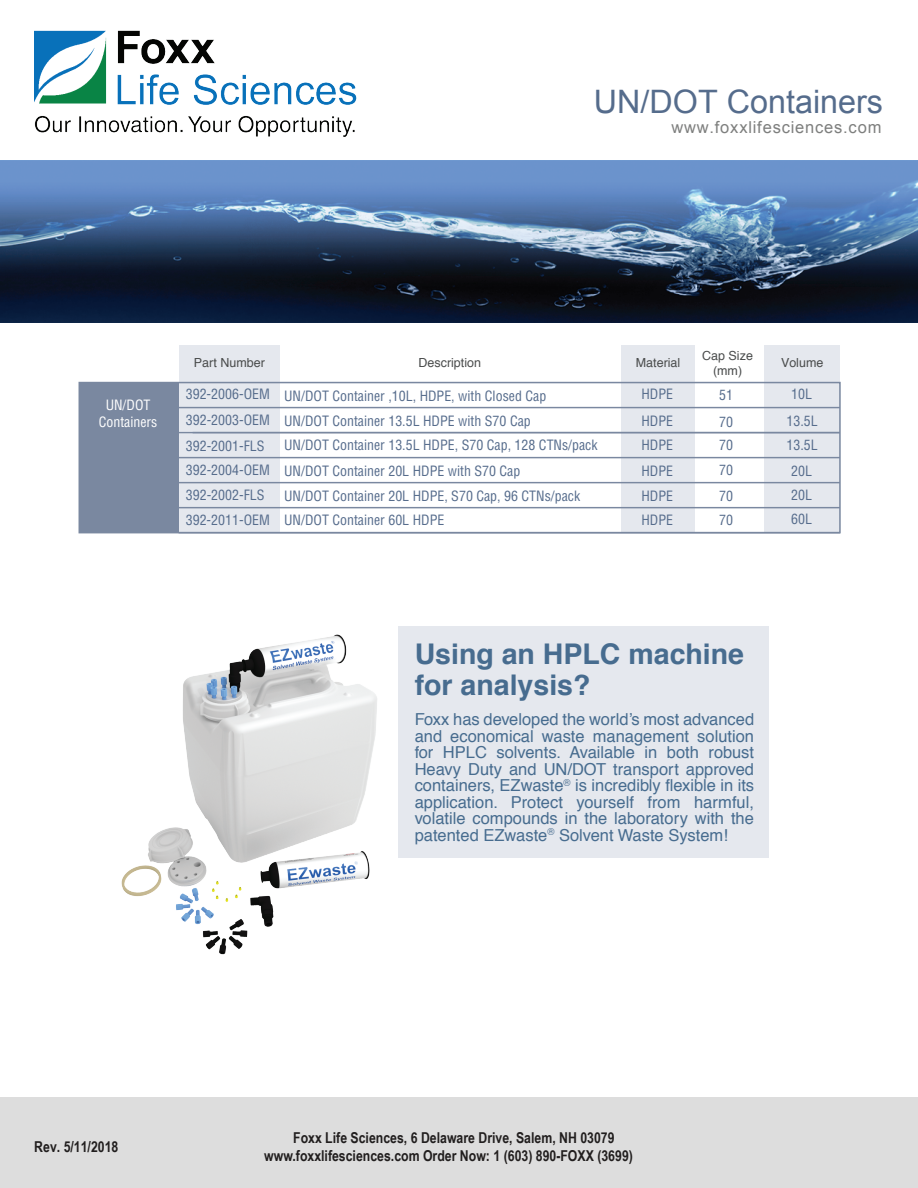
<style>
.page{position:relative;width:918px;height:1188px;background:#fff}
.page>*{position:absolute;margin:0;border:0;box-sizing:border-box;transform-origin:0 0}
.t1{font:32.25px "Arial";color:#556c8c}
.t2{font:700 28.5px/31.5px "Helvetica";color:#476c8f}
.t3{font:16.5px/16.5px "Helvetica";color:#476c8f;text-align:justify}
.t4{font:16.5px "Arial";letter-spacing:.05em;color:#7e7f7e}
.t5{font:700 15px/18px "Arial Narrow";color:#211e1e}
.t6{font:condensed 13.95px/25.5px "Helvetica";color:#566c8c}
.t7{font:condensed 13.95px/16.6px "Helvetica";color:#fff;text-align:center}
.t8{font:12.45px/15px "Helvetica";color:#4a4c4c;text-align:center}
</style>
<div class="page">
<img style="left:0;top:160px;width:918px;height:162px">
<div style="left:0;top:1098px;width:918px;height:90px;background:#ddd"></div>
<div style="left:764px;top:345px;width:76px;height:188px;background:#e5e8ee"></div>
<div style="left:179px;top:345px;width:100px;height:188px;background:#e5e8ee"></div>
<div style="left:621px;top:345px;width:74px;height:188px;background:#e5e8ee"></div>
<div style="left:79px;top:382px;width:100px;height:151px;background:#7a88a0"></div>
<hr style="left:179px;top:407px;width:661px;height:1px;background:#7a88a0">
<hr style="left:177px;top:432px;width:663px;height:1px;background:#7a88a0">
<hr style="left:172px;top:482px;width:668px;height:1px;background:#7a88a0">
<hr style="left:172px;top:507px;width:668px;height:1px;background:#7a88a0">
<div style="left:79px;top:382px;width:762px;height:151px;border:2px solid #7a88a0"></div>
<hr style="left:172px;top:457px;width:668px;height:1px;background:#7a88a0">
<hr style="left:179px;top:532px;width:661px;height:1px;background:#7a88a0">
<img style="left:34px;top:30px;width:323px;height:106px">
<div style="left:398px;top:626px;width:370px;height:232px;background:#e5e8ee"></div>
<img style="left:121px;top:634px;width:256px;height:321px">
<p class="t1" style="left:594px;top:81px;width:291px">UN/DOT Containers</p>
<p class="t4" style="left:671px;top:116px;width:211px">www.foxxlifesciences.com</p>
<p class="t7" style="left:99px;top:397px;width:60px">UN/DOT<br>Containers</p>
<p class="t8" style="left:194px;top:355px;width:72px">Part Number</p>
<p class="t8" style="left:419px;top:355px;width:64px">Description</p>
<p class="t8" style="left:702px;top:349px;width:52px">Cap Size (mm)</p>
<p class="t8" style="left:636px;top:355px;width:46px">Material</p>
<p class="t8" style="left:781px;top:356px;width:44px">Volume</p>
<p class="t6" style="left:186px;top:381px;width:86px">392-2006-OEM<br>392-2003-OEM</p>
<p class="t6" style="left:186px;top:457px;width:86px">392-2004-OEM</p>
<p class="t6" style="left:186px;top:433px;width:80px">392-2001-FLS</p>
<p class="t6" style="left:186px;top:482px;width:80px">392-2002-FLS</p>
<p class="t6" style="left:284px;top:383px;width:264px">UN/DOT Container ,10L, HDPE, with Closed Cap</p>
<p class="t6" style="left:284px;top:408px;width:248px">UN/DOT Container 13.5L HDPE with S70 Cap</p>
<p class="t6" style="left:284px;top:432px;width:315px">UN/DOT Container 13.5L HDPE, S70 Cap, 128 CTNs/pack<br>UN/DOT Container 20L HDPE with S70 Cap</p>
<p class="t6" style="left:284px;top:483px;width:298px">UN/DOT Container 20L HDPE, S70 Cap, 96 CTNs/pack</p>
<p class="t6" style="left:641px;top:381px;width:33px">HDPE</p>
<p class="t6" style="left:641px;top:408px;width:33px">HDPE</p>
<p class="t6" style="left:641px;top:432px;width:33px">HDPE<br>HDPE</p>
<p class="t6" style="left:641px;top:483px;width:33px">HDPE</p>
<p class="t6" style="left:719px;top:381px;width:15px;line-height:27.2px">51<br>70</p>
<p class="t6" style="left:719px;top:457px;width:15px">70</p>
<p class="t6" style="left:719px;top:432px;width:15px">70</p>
<p class="t6" style="left:719px;top:483px;width:15px">70</p>
<p class="t6" style="left:787px;top:381px;width:33px;line-height:27px;text-align:center">10L<br>13.5L</p>
<p class="t6" style="left:791px;top:459px;width:22px;line-height:24px">20L<br>20L</p>
<p class="t6" style="left:787px;top:432px;width:33px">13.5L</p>
<p class="t6" style="left:186px;top:507px;width:86px">392-2011-OEM</p>
<p class="t6" style="left:641px;top:507px;width:33px">HDPE</p>
<p class="t6" style="left:284px;top:507px;width:162px">UN/DOT Container 60L HDPE</p>
<p class="t6" style="left:719px;top:507px;width:15px">70</p>
<p class="t6" style="left:791px;top:506px;width:22px">60L</p>
<p class="t2" style="left:415px;top:638px;width:331px">Using an HPLC machine for analysis?</p>
<p class="t3" style="left:415px;top:712px;width:341px">Foxx has developed the world’s most advanced and economical waste management solution for HPLC solvents. Available in both robust Heavy Duty and UN/DOT transport approved containers, EZwaste<sup>®</sup> is incredibly flexible in its application. Protect yourself from harmful, volatile compounds in the laboratory with the patented EZwaste<sup>®</sup> Solvent Waste System!</p>
<p class="t5" style="left:34px;top:1137px;width:86px">Rev. 5/11/2018</p>
<p class="t5" style="left:264px;top:1128px;width:370px;text-indent:29px">Foxx Life Sciences, 6 Delaware Drive, Salem, NH 03079 www.foxxlifesciences.com Order Now: 1 (603) 890-FOXX (3699)</p>
</div>
